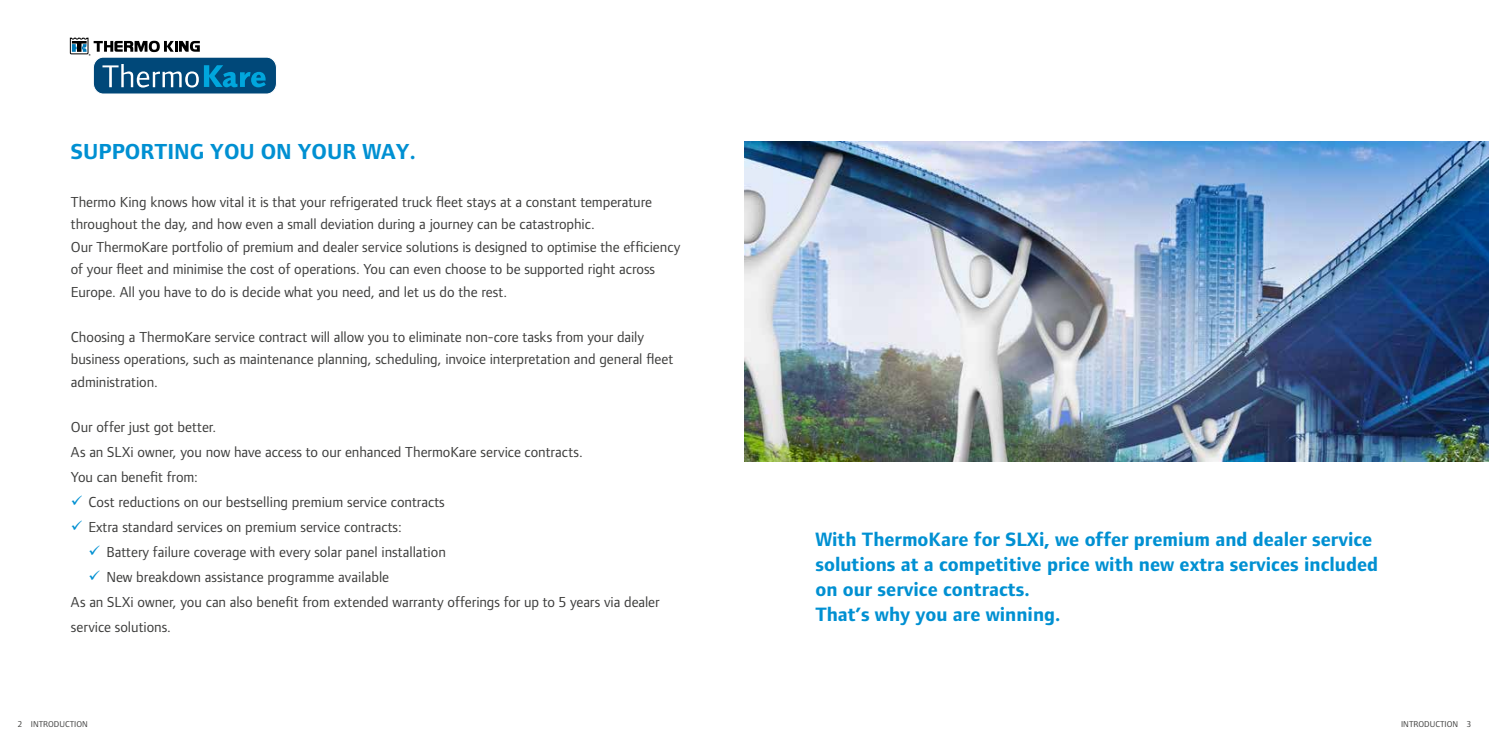
<style>
.page{position:relative;width:1489px;height:745px;background:#fff}
.page>*{position:absolute;margin:0;border:0;box-sizing:border-box;transform-origin:0 0}
.t1{font:700 22.5px "Foundry Form Sans Blonde";color:#0090d2}
.t2{font:700 20px/25px "Foundry Form Sans Blonde";color:#0090d2}
.t3{font:15px/22.5px "Foundry Form Sans Blonde";color:#3c3c3b}
.t4{font:8.75px "Foundry Form Sans Blonde";color:#3c3c3b}
.s1{color:#0090d2}
</style>
<div class="page">
<img style="left:744px;top:142px;width:744px;height:319px">
<div style="left:93px;top:57px;width:183px;height:37px;background:#004879;border-radius:10px"></div>
<div style="left:93px;top:57px;width:184px;height:37px;border:1px solid #fff;border-radius:10px"></div>
<svg style="left:70px;top:38px;width:130px;height:18px"></svg>
<svg style="left:102px;top:64px;width:164px;height:23px"></svg>
<h1 class="t1" style="left:71px;top:139px;width:346px">SUPPORTING YOU ON YOUR WAY.</h1>
<p class="t3" style="left:71px;top:190px;width:611px">Thermo King knows how vital it is that your refrigerated truck fleet stays at a constant temperature throughout the day, and how even a small deviation during a journey can be catastrophic.<br>Our ThermoKare portfolio of premium and dealer service solutions is designed to optimise the efficiency of your fleet and minimise the cost of operations. You can even choose to be supported right across Europe. All you have to do is decide what you need, and let us do the rest.</p>
<p class="t3" style="left:71px;top:325px;width:604px">Choosing a ThermoKare service contract will allow you to eliminate non-core tasks from your daily business operations, such as maintenance planning, scheduling, invoice interpretation and general fleet administration.</p>
<p class="t3" style="left:71px;top:414px;width:513px;line-height:25px">Our offer just got better.<br>As an SLXi owner, you now have access to our enhanced ThermoKare service contracts.<br>You can benefit from:</p>
<p class="t3" style="left:71px;top:490px;width:375px"><span class="s1">✓</span> Cost reductions on our bestselling premium service contracts</p>
<p class="t3" style="left:71px;top:515px;width:332px"><span class="s1">✓</span> Extra standard services on premium service contracts:</p>
<p class="t3" style="left:89px;top:540px;width:359px"><span class="s1">✓</span> Battery failure coverage with every solar panel installation</p>
<p class="t3" style="left:71px;top:564px;width:590px;line-height:25px;text-indent:18px"><span class="s1">✓</span> New breakdown assistance programme available<br>As an SLXi owner, you can also benefit from extended warranty offerings for up to 5 years via dealer service solutions.</p>
<h2 class="t2" style="left:815px;top:526px;width:564px">With ThermoKare for SLXi, we offer premium and dealer service solutions at a competitive price with new extra services included on our service contracts.<br>That’s why you are winning.</h2>
<p class="t4" style="left:18px;top:719px;width:72px">2 INTRODUCTION</p>
<p class="t4" style="left:1400px;top:719px;width:72px">INTRODUCTION 3</p>
</div>
